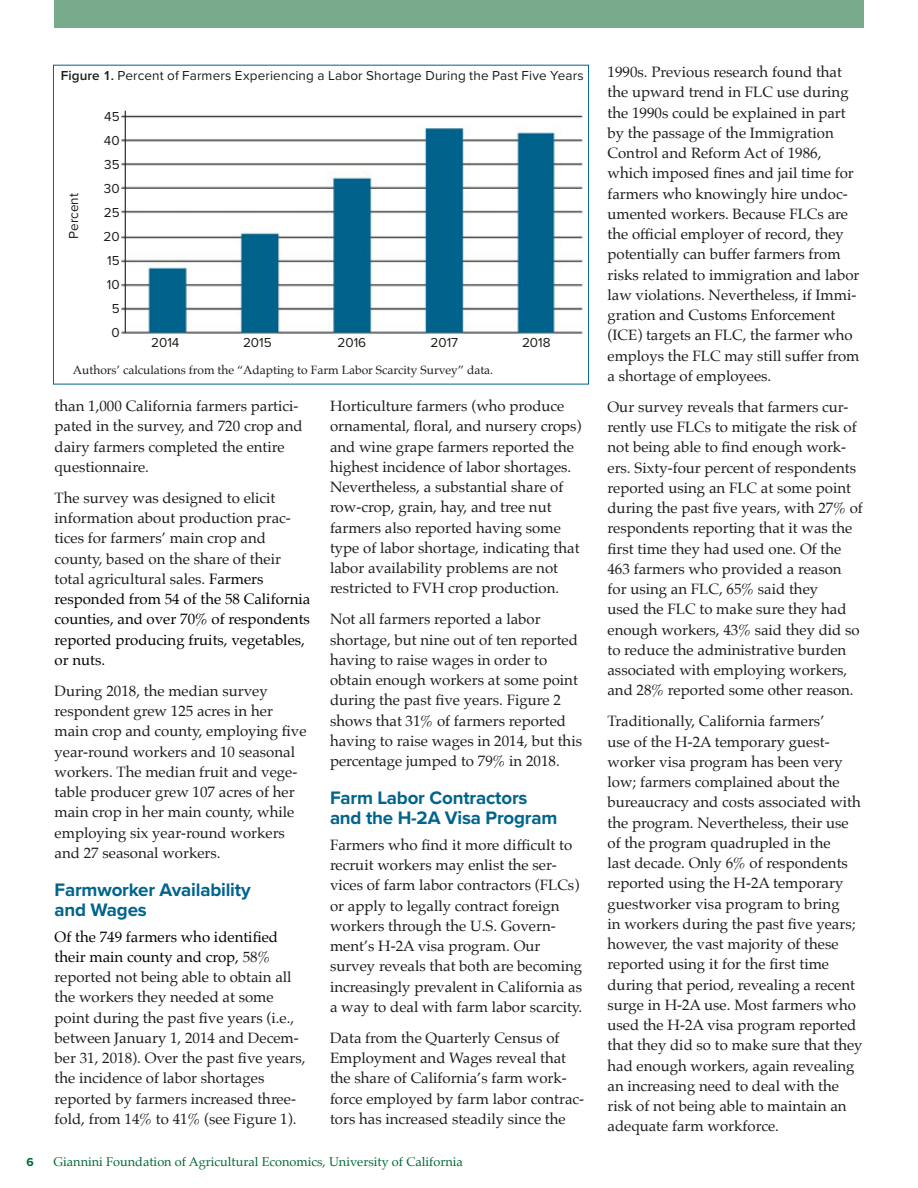
<style>
.page{position:relative;width:918px;height:1188px;background:#fff}
.page>*{position:absolute;margin:0;border:0;box-sizing:border-box;transform-origin:0 0}
.Article_Subhead{font:700 18.75px/20.2px "Proxima Nova";letter-spacing:-.01em;color:#00648d}
.Article_Body__Palati{font:15px/20.2px "Palatino";color:#1d1d1b}
.Figure_Title{font:13.5px "Proxima Nova";letter-spacing:.01em;color:#1d1d1b}
.A-Fig_axis_label-rig{font:13.5px "Proxima Nova";color:#1d1d1b}
.t1{font:12.75px "Palatino";color:#006935}
.Figure_source{font:12px "Palatino";color:#1d1d1b}
.t2{font:700 12px "Proxima Nova";color:#006935}
.s1{font-weight:600}
.s2{color:#000}
</style>
<div class="page">
<div style="left:54px;top:0;width:810px;height:28px;background:#78ab8b"></div>
<img style="left:121px;top:110px;width:462px;height:224px">
<hr style="left:125px;top:111px;width:1px;height:222px;background:#1d1d1b">
<p class="Figure_Title" style="left:61px;top:65px;width:524px"><span class="s1">Figure 1.</span> Percent of Farmers Experiencing a Labor Shortage During the Past Five Years</p>
<p class="A-Fig_axis_label-rig" style="left:104px;top:107px;width:17px">45</p>
<p class="A-Fig_axis_label-rig" style="left:104px;top:131px;width:17px">40</p>
<p class="A-Fig_axis_label-rig" style="left:104px;top:155px;width:17px">35</p>
<p class="A-Fig_axis_label-rig" style="left:104px;top:179px;width:17px">30</p>
<p class="A-Fig_axis_label-rig" style="left:104px;top:203px;width:17px">25</p>
<p class="A-Fig_axis_label-rig" style="left:104px;top:227px;width:18px">20</p>
<p class="A-Fig_axis_label-rig" style="left:107px;top:251px;width:14px">15</p>
<p class="A-Fig_axis_label-rig" style="left:107px;top:275px;width:14px">10</p>
<p class="A-Fig_axis_label-rig" style="left:112px;top:299px;width:9px">5</p>
<p class="A-Fig_axis_label-rig" style="left:111px;top:323px;width:10px">0</p>
<p class="A-Fig_axis_label-rig" style="left:64px;top:239px;width:47px;rotate:-90deg">Percent</p>
<p class="A-Fig_axis_label-rig" style="left:151px;top:333px;width:30px">2014</p>
<p class="A-Fig_axis_label-rig" style="left:243px;top:333px;width:30px">2015</p>
<p class="A-Fig_axis_label-rig" style="left:338px;top:333px;width:30px">2016</p>
<p class="A-Fig_axis_label-rig" style="left:431px;top:333px;width:29px">2017</p>
<p class="A-Fig_axis_label-rig" style="left:522px;top:333px;width:30px">2018</p>
<p class="Figure_source" style="left:73px;top:360px;width:422px">Authors’ calculations from the “Adapting to Farm Labor Scarcity Survey” data.</p>
<p class="Article_Body__Palati" style="left:55px;top:396px;width:250px">than 1,000 California farmers partici&shy;pated in the survey, and 720 crop and dairy farmers completed the entire questionnaire.</p>
<p class="Article_Body__Palati" style="left:55px;top:488px;width:257px">The survey was designed to elicit information about production prac&shy;tices for farmers’ main crop and county, based on the share of their total agricultural sales. <span class="s2">Farmers responded from 54 of the 58 California counties, and over 70% of respondents reported producing fruits, vegetables, or nuts.</span></p>
<p class="Article_Body__Palati" style="left:55px;top:681px;width:253px">During 2018, the median survey respondent grew 125 acres in her main crop and county, employing five year-round workers and 10 seasonal workers. The median fruit and vege&shy;table producer grew 107 acres of her main crop in her main county, while employing six year-round workers and 27 seasonal workers.</p>
<p class="Article_Subhead" style="left:55px;top:879px;width:198px">Farmworker Availability and Wages</p>
<p class="Article_Body__Palati" style="left:55px;top:926px;width:252px"><span class="s2">Of the 749 farmers who identified their main county and crop,</span> 58% reported not being able to obtain all the workers they needed at some point during the past five years (i.e., between January 1, 2014 and Decem&shy;ber 31, 2018). Over the past five years, the incidence of labor shortages reported by farmers increased three&shy;fold, from 14% to 41% (see Figure 1).</p>
<p class="Article_Body__Palati" style="left:330px;top:396px;width:253px">Horticulture farmers (who produce ornamental, floral, and nursery crops) and wine grape farmers reported the highest incidence of labor shortages.<br>Nevertheless, a substantial share of row-crop, grain, hay, and tree nut farmers also reported having some type of labor shortage, indicating that labor availability problems are not restricted to FVH crop production.</p>
<p class="Article_Body__Palati" style="left:330px;top:609px;width:254px">Not all farmers reported a labor shortage, but nine out of ten reported having to raise wages in order to obtain enough workers at some point during the past five years. Figure 2 shows that 31% of farmers reported having to raise wages in 2014, but this percentage jumped to 79% in 2018.</p>
<p class="Article_Subhead" style="left:330px;top:787px;width:229px">Farm Labor Contractors and the H-2A Visa Program</p>
<p class="Article_Body__Palati" style="left:330px;top:835px;width:254px">Farmers who find it more difficult to recruit workers may enlist the ser&shy;vices of farm labor contractors (FLCs) or apply to legally contract foreign workers through the U.S. Govern&shy;ment’s H-2A visa program. Our survey reveals that both are becoming increasingly prevalent in California as a way to deal with farm labor scarcity.</p>
<p class="Article_Body__Palati" style="left:330px;top:1028px;width:256px">Data from the Quarterly Census of Employment and Wages reveal that the share of California’s farm work&shy;force employed by farm labor contrac&shy;tors has increased steadily since the</p>
<p class="t2" style="left:26px;top:1153px;width:9px">6</p>
<p class="t1" style="left:53px;top:1151px;width:411px">Giannini Foundation of Agricultural Economics, University of California</p>
<p class="Article_Body__Palati" style="left:608px;top:62px;width:253px">1990s. Previous research found that the upward trend in FLC use during the 1990s could be explained in part by the passage of the Immigration Control and Reform Act of 1986, which imposed fines and jail time for farmers who knowingly hire undoc&shy;umented workers. Because FLCs are the official employer of record, they potentially can buffer farmers from risks related to immigration and labor law violations. Nevertheless, if Immi&shy;gration and Customs Enforcement (ICE) targets an FLC, the farmer who employs the FLC may still suffer from a shortage of employees.</p>
<p class="Article_Body__Palati" style="left:607px;top:397px;width:257px">Our survey reveals that farmers cur&shy;rently use FLCs to mitigate the risk of not being able to find enough work&shy;ers. Sixty-four percent of respondents reported using an FLC at some point during the past five years, with 27% of respondents reporting that it was the first time they had used one. Of the 463 farmers who provided a reason for using an FLC, 65% said they<br>used the FLC to make sure they had enough workers, 43% said they did so to reduce the administrative burden associated with employing workers, and 28% reported some other reason.</p>
<p class="Article_Body__Palati" style="left:607px;top:711px;width:257px">Traditionally, California farmers’<br>use of the H-2A temporary guest&shy;worker visa program has been very low; farmers complained about the bureaucracy and costs associated with the program. Nevertheless, their use of the program quadrupled in the<br>last decade. Only 6% of respondents reported using the H-2A temporary guestworker visa program to bring<br>in workers during the past five years; however, the vast majority of these reported using it for the first time during that period, revealing a recent surge in H-2A use. Most farmers who used the H-2A visa program reported that they did so to make sure that they had enough workers, again revealing an increasing need to deal with the risk of not being able to maintain an adequate farm workforce.</p>
</div>
